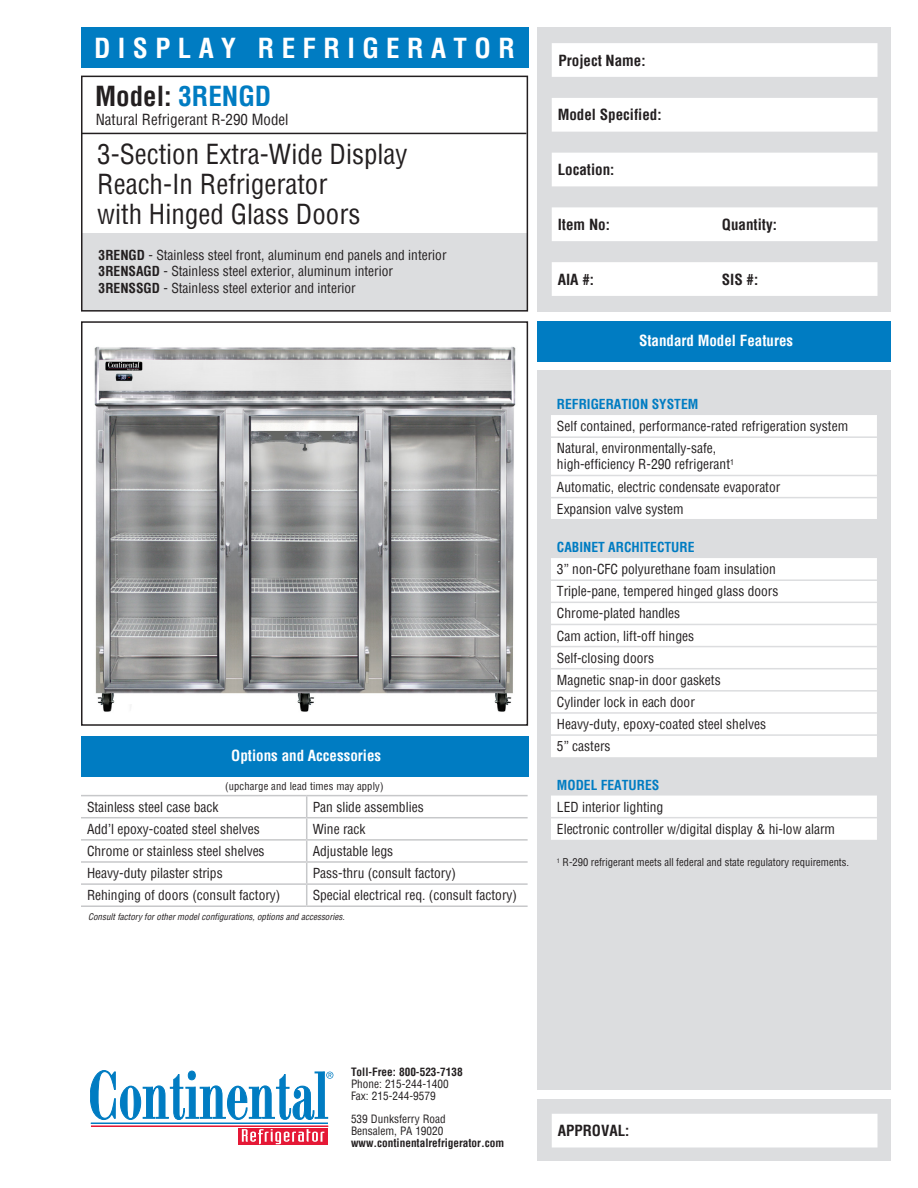
<style>
.page{position:relative;width:918px;height:1188px;background:#fff}
.page>*{position:absolute;margin:0;border:0;box-sizing:border-box;transform-origin:0 0}
.t1{font:condensed 27px "Helvetica";color:#231f20}
.t2{font:700 condensed 27px "Helvetica";letter-spacing:.275em;color:#fff}
.t3{font:700 condensed 27px "Helvetica";color:#231f20}
.t4{font:700 condensed 15px "Helvetica";color:#231f20}
.t5{font:700 condensed 15px "Helvetica";color:#fff}
.t6{font:condensed 15px "Helvetica";color:#231f20}
.t7{font:condensed 13.5px "Helvetica";color:#231f20}
.t8{font:700 condensed 13.5px "Helvetica";color:#007cc2}
.t9{font:condensed 11.25px/12px "Helvetica";color:#231f20}
.t10{font:700 condensed 11.25px "Helvetica";color:#231f20}
.t11{font:condensed 10.5px "Helvetica";color:#231f20}
.t12{font:italic condensed 9px "Helvetica";color:#231f20}
.s1{color:#007cc2}
.s2{font-weight:700}
</style>
<div class="page">
<div style="left:538px;top:1099px;width:353px;height:62px;background:#dcdddf"></div>
<div style="left:81px;top:233px;width:446px;height:77px;background:#dcdddf"></div>
<div style="left:81px;top:321px;width:447px;height:405px;border:2px solid #231f20"></div>
<div style="left:538px;top:321px;width:353px;height:40px;background:#007cc2"></div>
<div style="left:538px;top:370px;width:353px;height:720px;background:#dcdddf"></div>
<div style="left:538px;top:27px;width:353px;height:285px;background:#dcdddf"></div>
<hr style="left:91px;top:1123px;width:237px;height:1px;background:#007cc2">
<hr style="left:91px;top:1126px;width:237px;height:1px;background:#e51836">
<svg style="left:238px;top:1128px;width:90px;height:17px"></svg>
<svg style="left:242px;top:1129px;width:82px;height:15px"></svg>
<svg style="left:90px;top:1070px;width:243px;height:50px"></svg>
<svg style="left:552px;top:43px;width:326px;height:253px;fill:#fff"></svg>
<div style="left:81px;top:76px;width:447px;height:236px;border:2px solid #231f20"></div>
<div style="left:81px;top:27px;width:447px;height:40px;background:#007cc2"></div>
<div style="left:552px;top:1114px;width:326px;height:34px;background:#fff"></div>
<div style="left:81px;top:736px;width:447px;height:40px;background:#007cc2"></div>
<hr style="left:81px;top:133px;width:445px;height:1px;background:#231f20">
<img style="left:94px;top:346px;width:422px;height:366px">
<hr style="left:81px;top:795px;width:226px;height:1px;background:#c7c8ca">
<hr style="left:307px;top:883px;width:221px;height:2px;background:#c7c8ca">
<hr style="left:307px;top:861px;width:221px;height:2px;background:#c7c8ca">
<hr style="left:307px;top:905px;width:221px;height:2px;background:#c7c8ca">
<hr style="left:307px;top:795px;width:221px;height:1px;background:#c7c8ca">
<hr style="left:81px;top:817px;width:226px;height:1px;background:#c7c8ca">
<hr style="left:307px;top:817px;width:221px;height:1px;background:#c7c8ca">
<hr style="left:81px;top:839px;width:226px;height:2px;background:#c7c8ca">
<hr style="left:307px;top:839px;width:221px;height:2px;background:#c7c8ca">
<hr style="left:81px;top:861px;width:226px;height:2px;background:#c7c8ca">
<hr style="left:81px;top:883px;width:226px;height:2px;background:#c7c8ca">
<hr style="left:81px;top:905px;width:226px;height:2px;background:#c7c8ca">
<svg style="left:306px;top:796px;width:1px;height:109px"></svg>
<div style="left:551px;top:415px;width:326px;height:60px;background:#fff"></div>
<svg style="left:551px;top:476px;width:326px;height:364px;fill:#fff"></svg>
<hr style="left:551px;top:817px;width:326px;height:1px;background:#dcdddf">
<hr style="left:551px;top:436px;width:326px;height:2px;background:#dcdddf">
<hr style="left:551px;top:579px;width:326px;height:2px;background:#dcdddf">
<hr style="left:551px;top:602px;width:326px;height:1px;background:#dcdddf">
<hr style="left:551px;top:624px;width:326px;height:1px;background:#dcdddf">
<hr style="left:551px;top:646px;width:326px;height:1px;background:#dcdddf">
<hr style="left:551px;top:668px;width:326px;height:1px;background:#dcdddf">
<hr style="left:551px;top:690px;width:326px;height:2px;background:#dcdddf">
<hr style="left:551px;top:712px;width:326px;height:2px;background:#dcdddf">
<hr style="left:551px;top:734px;width:326px;height:2px;background:#dcdddf">
<hr style="left:551px;top:497px;width:326px;height:1px;background:#dcdddf">
<hr style="left:551px;top:519px;width:326px;height:1px;background:#dcdddf">
<h1 class="t2" style="left:94px;top:30px;width:422px">DISPLAY REFRIGERATOR</h1>
<p class="t3" style="left:95px;top:78px;width:178px">Model: <span class="s1">3RENGD</span></p>
<p class="t6" style="left:96px;top:109px;width:194px">Natural Refrigerant R-290 Model</p>
<p class="t1" style="left:97px;top:137px;width:312px">3-Section Extra-Wide Display</p>
<p class="t1" style="left:97px;top:167px;width:232px">Reach-In Refrigerator</p>
<p class="t1" style="left:97px;top:197px;width:265px">with Hinged Glass Doors</p>
<p class="t7" style="left:99px;top:246px;width:349px"><span class="s2">3RENGD</span> - Stainless steel front, aluminum end panels and interior</p>
<p class="t7" style="left:99px;top:263px;width:296px"><span class="s2">3RENSAGD</span> - Stainless steel exterior, aluminum interior</p>
<p class="t7" style="left:99px;top:279px;width:259px"><span class="s2">3RENSSGD</span> - Stainless steel exterior and interior</p>
<p class="t5" style="left:231px;top:746px;width:151px">Options and Accessories</p>
<p class="t11" style="left:225px;top:779px;width:160px">(upcharge and lead times may apply)</p>
<p class="t7" style="left:87px;top:798px;width:133px">Stainless steel case back</p>
<p class="t7" style="left:313px;top:798px;width:112px">Pan slide assemblies</p>
<p class="t7" style="left:87px;top:820px;width:174px">Add’l epoxy-coated steel shelves</p>
<p class="t7" style="left:313px;top:820px;width:54px">Wine rack</p>
<p class="t7" style="left:87px;top:842px;width:179px">Chrome or stainless steel shelves</p>
<p class="t7" style="left:313px;top:842px;width:82px">Adjustable legs</p>
<p class="t7" style="left:87px;top:864px;width:137px">Heavy-duty pilaster strips</p>
<p class="t7" style="left:313px;top:864px;width:145px">Pass-thru (consult factory)</p>
<p class="t7" style="left:87px;top:887px;width:195px">Rehinging of doors (consult factory)</p>
<p class="t7" style="left:313px;top:887px;width:206px">Special electrical req. (consult factory)</p>
<p class="t12" style="left:88px;top:911px;width:258px">Consult factory for other model configurations, options and accessories.</p>
<p class="t4" style="left:559px;top:50px;width:89px">Project Name:</p>
<p class="t4" style="left:558px;top:105px;width:105px">Model Specified:</p>
<p class="t4" style="left:558px;top:160px;width:58px">Location:</p>
<p class="t4" style="left:558px;top:215px;width:54px">Item No:</p>
<p class="t4" style="left:722px;top:215px;width:57px">Quantity:</p>
<p class="t4" style="left:558px;top:269px;width:38px">AIA #:</p>
<p class="t4" style="left:722px;top:269px;width:38px">SIS #:</p>
<p class="t5" style="left:639px;top:331px;width:156px">Standard Model Features</p>
<p class="t8" style="left:557px;top:395px;width:143px">REFRIGERATION SYSTEM</p>
<p class="t7" style="left:557px;top:417px;width:293px">Self contained, performance-rated refrigeration system</p>
<p class="t7" style="left:557px;top:440px;width:161px">Natural, environmentally-safe,</p>
<p class="t7" style="left:557px;top:456px;width:179px">high-efficiency R-290 refrigerant<sup>1</sup></p>
<p class="t7" style="left:557px;top:478px;width:225px">Automatic, electric condensate evaporator</p>
<p class="t7" style="left:557px;top:500px;width:128px">Expansion valve system</p>
<p class="t8" style="left:557px;top:538px;width:139px">CABINET ARCHITECTURE</p>
<p class="t7" style="left:557px;top:561px;width:220px">3” non-CFC polyurethane foam insulation</p>
<p class="t7" style="left:557px;top:583px;width:223px">Triple-pane, tempered hinged glass doors</p>
<p class="t7" style="left:557px;top:605px;width:125px">Chrome-plated handles</p>
<p class="t7" style="left:557px;top:627px;width:139px">Cam action, lift-off hinges</p>
<p class="t7" style="left:557px;top:649px;width:99px">Self-closing doors</p>
<p class="t7" style="left:557px;top:671px;width:165px">Magnetic snap-in door gaskets</p>
<p class="t7" style="left:557px;top:693px;width:139px">Cylinder lock in each door</p>
<p class="t7" style="left:557px;top:715px;width:211px">Heavy-duty, epoxy-coated steel shelves</p>
<p class="t7" style="left:557px;top:738px;width:55px">5” casters</p>
<p class="t8" style="left:557px;top:776px;width:104px">MODEL FEATURES</p>
<p class="t7" style="left:557px;top:798px;width:108px">LED interior lighting</p>
<p class="t7" style="left:557px;top:820px;width:280px">Electronic controller w/digital display &amp; hi-low alarm</p>
<p class="t11" style="left:557px;top:856px;width:294px"><sup>1</sup> R-290 refrigerant meets all federal and state regulatory requirements.</p>
<p class="t10" style="left:351px;top:1065px;width:113px">Toll-Free: 800-523-7138</p>
<p class="t9" style="left:351px;top:1078px;width:99px">Phone: 215-244-1400<br>Fax: 215-244-9579</p>
<p class="t9" style="left:351px;top:1113px;width:96px">539 Dunksferry Road<br>Bensalem, PA 19020</p>
<p class="t10" style="left:351px;top:1135px;width:155px">www.continentalrefrigerator.com</p>
<p class="t4" style="left:558px;top:1121px;width:73px">APPROVAL:</p>
</div>
